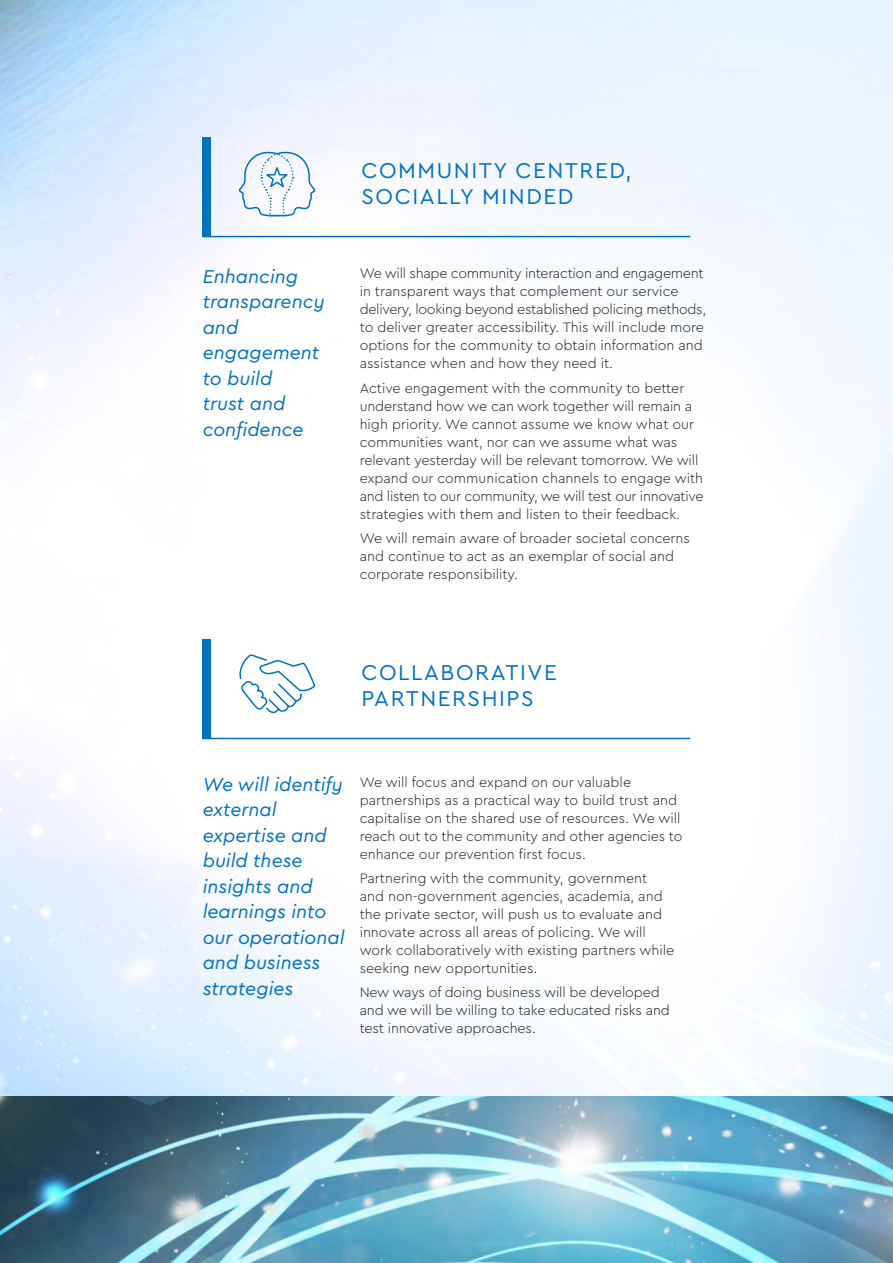
<style>
.page{position:relative;width:893px;height:1263px;background:#fff}
.page>*{position:absolute;margin:0;border:0;box-sizing:border-box;transform-origin:0 0}
.t1{font:22.5px/25.5px "Cera GR";letter-spacing:.07em;color:#0072bc}
.t2{font:italic 19.5px/25.5px "Cera GR";color:#0072bc}
.t3{font:300 14.25px/18px "Cera GR";color:#231f20}
</style>
<div class="page">
<img style="left:0;top:0;width:893px;height:1096px">
<img style="left:0;top:1096px;width:893px;height:167px">
<div style="left:203px;top:137px;width:8px;height:99px;background:#0072bc"></div>
<hr style="left:203px;top:236px;width:487px;height:1px;background:#0072bc">
<div style="left:203px;top:639px;width:8px;height:99px;background:#0072bc"></div>
<hr style="left:203px;top:738px;width:487px;height:1px;background:#0072bc">
<svg style="left:236px;top:653px;width:81px;height:61px"></svg>
<svg style="left:237px;top:150px;width:80px;height:68px"></svg>
<h2 class="t2" style="left:203px;top:263px;width:124px">Enhancing transparency and engagement to build<br>trust and confidence</h2>
<h1 class="t1" style="left:361px;top:158px;width:272px">COMMUNITY CENTRED,<br>SOCIALLY MINDED</h1>
<p class="t3" style="left:360px;top:265px;width:348px">We will shape community interaction and engagement in transparent ways that complement our service delivery, looking beyond established policing methods, to deliver greater accessibility. This will include more options for the community to obtain information and assistance when and how they need it.</p>
<p class="t3" style="left:360px;top:379px;width:345px">Active engagement with the community to better understand how we can work together will remain a high priority. We cannot assume we know what our communities want, nor can we assume what was relevant yesterday will be relevant tomorrow. We will expand our communication channels to engage with and listen to our community, we will test our innovative strategies with them and listen to their feedback.</p>
<p class="t3" style="left:360px;top:530px;width:332px">We will remain aware of broader societal concerns and continue to act as an exemplar of social and corporate responsibility.</p>
<h1 class="t1" style="left:361px;top:660px;width:197px">COLLABORATIVE<br>PARTNERSHIPS</h1>
<h2 class="t2" style="left:203px;top:771px;width:143px">We will identify external expertise and build these insights and learnings into our operational and business strategies</h2>
<p class="t3" style="left:360px;top:773px;width:324px">We will focus and expand on our valuable partnerships as a practical way to build trust and capitalise on the shared use of resources. We will reach out to the community and other agencies to enhance our prevention first focus.</p>
<p class="t3" style="left:360px;top:869px;width:316px">Partnering with the community, government and non-government agencies, academia, and the private sector, will push us to evaluate and innovate across all areas of policing. We will work collaboratively with existing partners while seeking new opportunities.</p>
<p class="t3" style="left:360px;top:984px;width:312px">New ways of doing business will be developed and we will be willing to take educated risks and test innovative approaches.</p>
</div>
